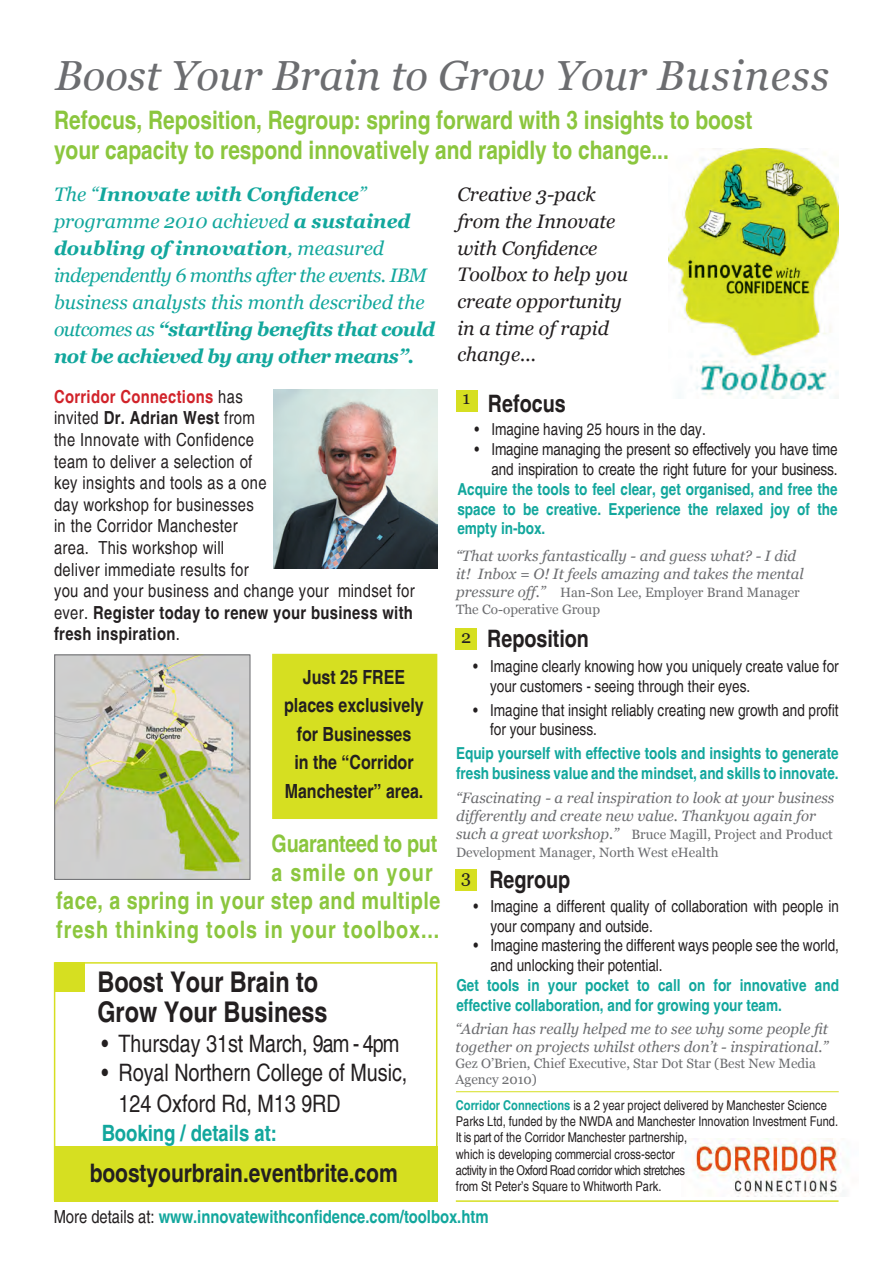
<style>
.page{position:relative;width:893px;height:1263px;background:#fff}
.page>*{position:absolute;margin:0;border:0;box-sizing:border-box;transform-origin:0 0}
.t1{font:italic 42px "Georgia";color:#6c6d70}
.t2{font:700 condensed 28.5px/30px "Helvetica";color:#231f20}
.t3{font:700 condensed 25.5px "Helvetica";color:#8bc63e}
.t4{font:700 condensed 25.5px "Helvetica";color:#231f20}
.t5{font:condensed 24px/30.6px "Helvetica";color:#231f20}
.t6{font:700 condensed 24px "Helvetica";letter-spacing:.04em;color:#8bc63e}
.t7{font:700 condensed 24px "Helvetica";letter-spacing:.02em;color:#8bc63e}
.t8{font:700 condensed 24px "Helvetica";color:#231f20}
.t9{font:700 condensed 24px "Helvetica";letter-spacing:-.01em;color:#8bc63e}
.t10{font:700 condensed 24px "Helvetica";letter-spacing:.05em;color:#8bc63e}
.t11{font:700 condensed 22.5px "Helvetica";color:#12a79d}
.t12{font:italic 19.5px/27px "Georgia";color:#12a79d}
.t13{font:italic 19.5px/26.7px "Georgia";color:#231f20}
.t14{font:700 condensed 19.5px/28.5px "Helvetica";color:#231f20;text-align:center}
.t15{font:condensed 18px/21.6px "Helvetica";letter-spacing:.02em;color:#231f20}
.t16{font:700 condensed 18px "Helvetica";color:#12a79d}
.t17{font:18px "Georgia";color:#231f20}
.t18{font:condensed 16.5px/19.8px "Helvetica";color:#231f20}
.t19{font:700 condensed 16.5px/19.8px "Helvetica";color:#12a79d}
.t20{font:italic 15px/18px "Georgia";color:#6c6d70}
.t21{font:condensed 13.5px/16.2px "Helvetica";color:#231f20}
.t22{font:13.5px/16.2px "Georgia";color:#6c6d70}
.s1{font-weight:700}
.s2{font-weight:700;color:#d1232a}
.s3{font-style:italic;font-size:15px}
.s4{font-weight:700;color:#12a79d}
.s5{font-weight:400;color:#231f20}
</style>
<div class="page">
<img style="left:693px;top:1139px;width:148px;height:57px">
<img style="left:274px;top:390px;width:163px;height:178px">
<img style="left:669px;top:148px;width:170px;height:250px">
<div style="left:54px;top:962px;width:383px;height:238px;border:2px solid #d6df21"></div>
<div style="left:54px;top:1146px;width:383px;height:55px;background:#d6df21"></div>
<div style="left:55px;top:962px;width:30px;height:30px;background:#d6df21"></div>
<img style="left:56px;top:656px;width:192px;height:222px">
<div style="left:54px;top:654px;width:196px;height:226px;border:1px solid #6c6d70"></div>
<div style="left:272px;top:654px;width:165px;height:165px;background:#d6df21"></div>
<div style="left:455px;top:629px;width:21px;height:21px;background:#d6df21"></div>
<div style="left:457px;top:390px;width:21px;height:21px;background:#d6df21"></div>
<hr style="left:456px;top:1091px;width:383px;height:1px;background:#d6df21">
<hr style="left:456px;top:1200px;width:382px;height:2px;background:#d6df21">
<div style="left:455px;top:869px;width:22px;height:21px;background:#d6df21"></div>
<p class="t1" style="left:55px;top:51px;width:775px">Boost Your Brain to Grow Your Business</p>
<p class="t3" style="left:54px;top:103px;width:700px">Refocus, Reposition, Regroup: spring forward with 3 insights to boost</p>
<p class="t3" style="left:54px;top:133px;width:616px">your capacity to respond innovatively and rapidly to change...</p>
<p class="t12" style="left:54px;top:180px;width:382px">The “<span class="s1">Innovate with Confidence</span>” programme 2010 achieved <span class="s1">a sustained doubling of innovation</span>, measured independently 6 months after the events. IBM business analysts this month described the outcomes as <span class="s1">“startling benefits that could not be achieved by any other means”.</span></p>
<p class="t15" style="left:54px;top:385px;width:362px"><span class="s2">Corridor Connections</span> has<br>invited <span class="s1">Dr. Adrian West</span> from<br>the Innovate with Confidence<br>team to deliver a selection of<br>key insights and tools as a one<br>day workshop for businesses<br>in the Corridor Manchester<br>area. This workshop will<br>deliver immediate results for<br>you and your business and change your mindset for ever. <span class="s1">Register today to renew your business with fresh inspiration</span>.</p>
<p class="t14" style="left:284px;top:662px;width:141px">Just 25 FREE places exclusively for Businesses<br>in the “Corridor<br>Manchester” area.</p>
<p class="t9" style="left:272px;top:827px;width:167px">Guaranteed to put</p>
<p class="t10" style="left:272px;top:856px;width:163px">a smile on your</p>
<p class="t7" style="left:56px;top:884px;width:386px">face, a spring in your step and multiple</p>
<p class="t6" style="left:56px;top:913px;width:385px">fresh thinking tools in your toolbox...</p>
<p class="t2" style="left:97px;top:965px;width:231px">Boost Your Brain to<br>Grow Your Business</p>
<p class="t5" style="left:102px;top:1028px;width:299px">• Thursday 31st March, 9am - 4pm</p>
<p class="t5" style="left:119px;top:1057px;width:290px;text-indent:-17px">• Royal Northern College of Music,<br>124 Oxford Rd, M13 9RD</p>
<p class="t11" style="left:102px;top:1117px;width:177px">Booking / details at:</p>
<p class="t4" style="left:90px;top:1155px;width:309px">boostyourbrain.eventbrite.com</p>
<p class="t13" style="left:457px;top:181px;width:172px">Creative 3-pack from the Innovate with Confidence<br>Toolbox to help you create opportunity in a time of rapid change...</p>
<p class="t17" style="left:462px;top:388px;width:9px">1</p>
<p class="t8" style="left:488px;top:387px;width:79px">Refocus</p>
<p class="t18" style="left:474px;top:419px;width:233px">• Imagine having 25 hours in the day.</p>
<p class="t18" style="left:474px;top:439px;width:365px;text-align:right">• Imagine managing the present so effectively you have time and inspiration to create the right future for your business.</p>
<p class="t19" style="left:457px;top:478px;width:382px;text-align:justify">Acquire the tools to feel clear, get organised, and free the space to be creative. Experience the relaxed joy of the empty in-box.</p>
<p class="t20" style="left:456px;top:547px;width:349px">“That works fantastically - and guess what? - I did it! Inbox = O! It feels amazing and takes the mental</p>
<p class="t22" style="left:456px;top:584px;width:345px"><span class="s3">pressure off.”</span> Han-Son Lee, Employer Brand Manager<br>The Co-operative Group</p>
<p class="t17" style="left:461px;top:626px;width:12px">2</p>
<p class="t8" style="left:487px;top:622px;width:103px">Reposition</p>
<p class="t18" style="left:490px;top:656px;width:350px;text-indent:-17px">• Imagine clearly knowing how you uniquely create value for your customers - seeing through their eyes.</p>
<p class="t18" style="left:490px;top:699px;width:350px;text-indent:-17px">• Imagine that insight reliably creating new growth and profit for your business.</p>
<p class="t19" style="left:456px;top:743px;width:384px">Equip yourself with effective tools and insights to generate fresh business value and the mindset, and skills to innovate.</p>
<p class="t20" style="left:456px;top:788px;width:380px">“Fascinating - a real inspiration to look at your business differently and create new value. Thankyou again for</p>
<p class="t22" style="left:456px;top:825px;width:378px;line-height:18px"><span class="s3">such a great workshop.”</span> Bruce Magill, Project and Product<br>Development Manager, North West eHealth</p>
<p class="t17" style="left:461px;top:867px;width:11px">3</p>
<p class="t8" style="left:489px;top:863px;width:82px">Regroup</p>
<p class="t18" style="left:490px;top:896px;width:350px;text-indent:-17px">• Imagine a different quality of collaboration with people in your company and outside.</p>
<p class="t18" style="left:490px;top:935px;width:350px;text-indent:-17px">• Imagine mastering the different ways people see the world, and unlocking their potential.</p>
<p class="t19" style="left:456px;top:974px;width:384px">Get tools in your pocket to call on for innovative and effective collaboration, and for growing your team.</p>
<p class="t20" style="left:455px;top:1020px;width:374px">“Adrian has really helped me to see why some people fit together on projects whilst others don’t - inspirational.”</p>
<p class="t22" style="left:455px;top:1055px;width:362px">Gez O’Brien, Chief Executive, Star Dot Star (Best New Media<br>Agency 2010)</p>
<p class="t21" style="left:456px;top:1097px;width:384px"><span class="s4">Corridor Connections</span> is a 2 year project delivered by Manchester Science Parks Ltd, funded by the NWDA and Manchester Innovation Investment Fund.<br>It is part of the Corridor Manchester partnership,<br>which is developing commercial cross-sector<br>activity in the Oxford Road corridor which stretches<br>from St Peter’s Square to Whitworth Park.</p>
<p class="t16" style="left:54px;top:1204px;width:436px"><span class="s5">More details at:</span> www.innovatewithconfidence.com/toolbox.htm</p>
</div>
